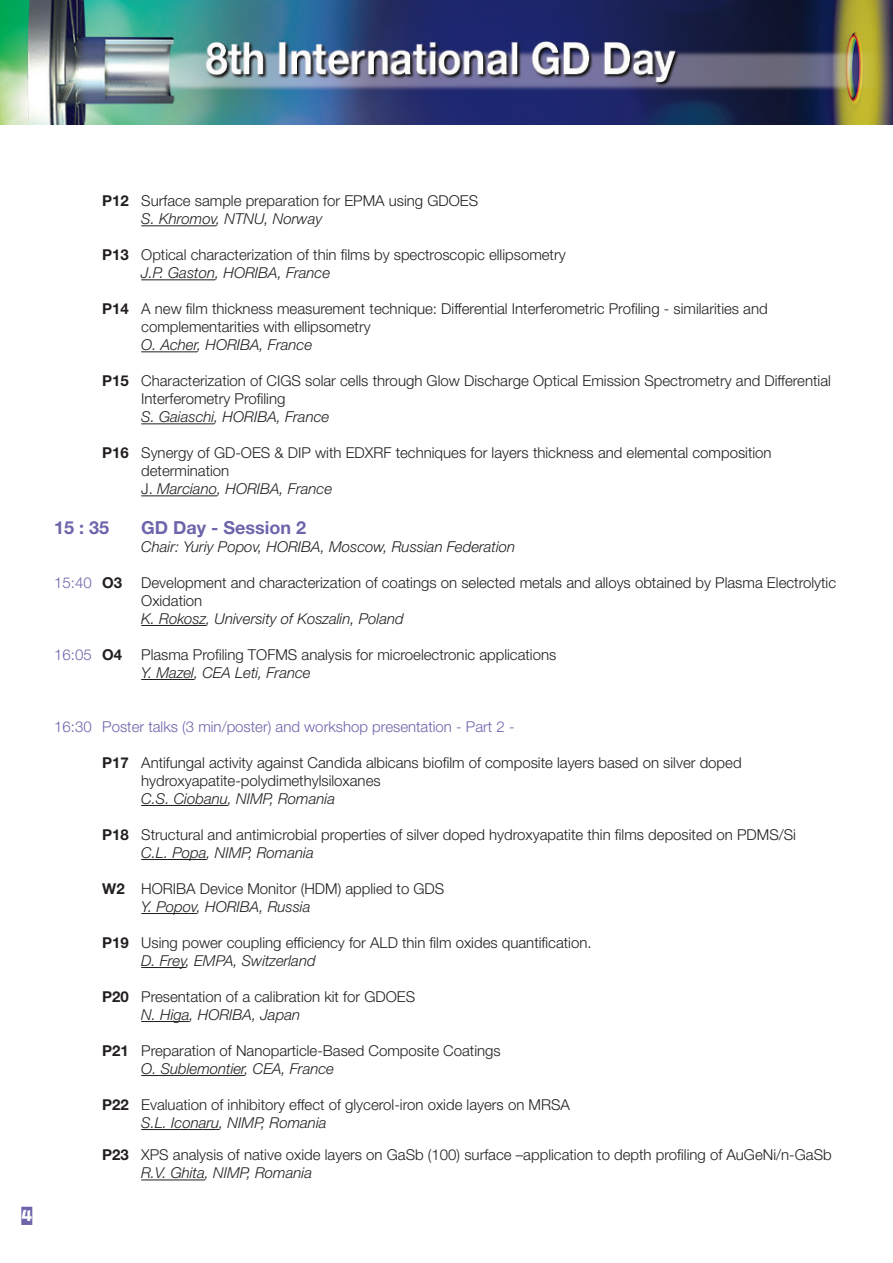
<style>
.page{position:relative;width:893px;height:1263px;background:#fff}
.page>*{position:absolute;margin:0;border:0;box-sizing:border-box;transform-origin:0 0}
.t1{font:700 18px "Helvetica Neue LT Std";color:#6d65ab}
.t2{font:300 15px/18px "Helvetica Neue LT Std";color:#231f20}
.t3{font:italic 300 15px "Helvetica Neue LT Std";color:#231f20}
.t4{font:300 15px "Helvetica Neue LT Std";color:#6d65ab}
.t5{font:15px "Adver Gothic Cam CTT";color:#6d65ab}
.s1{font-weight:700}
.s2{font-style:normal}
.s3{font-weight:700;color:#231f20}
.s4{font-style:italic}
</style>
<div class="page">
<img style="left:0;top:0;width:892px;height:125px">
<hr style="left:141px;top:225px;width:75px;height:1px;background:#231f20">
<hr style="left:141px;top:279px;width:74px;height:1px;background:#231f20">
<hr style="left:141px;top:351px;width:56px;height:1px;background:#231f20">
<hr style="left:141px;top:423px;width:73px;height:1px;background:#231f20">
<hr style="left:141px;top:495px;width:76px;height:1px;background:#231f20">
<hr style="left:141px;top:625px;width:65px;height:1px;background:#231f20">
<hr style="left:141px;top:679px;width:53px;height:1px;background:#231f20">
<hr style="left:141px;top:805px;width:87px;height:1px;background:#231f20">
<hr style="left:141px;top:859px;width:66px;height:1px;background:#231f20">
<hr style="left:141px;top:913px;width:56px;height:1px;background:#231f20">
<hr style="left:141px;top:967px;width:45px;height:1px;background:#231f20">
<hr style="left:141px;top:1021px;width:49px;height:1px;background:#231f20">
<hr style="left:141px;top:1075px;width:104px;height:1px;background:#231f20">
<hr style="left:141px;top:1129px;width:78px;height:1px;background:#231f20">
<hr style="left:141px;top:1179px;width:64px;height:1px;background:#231f20">
<p class="t5" style="left:22px;top:1206px;width:12px">4</p>
<p class="t2" style="left:102px;top:192px;width:378px"><span class="s1">P12</span> Surface sample preparation for EPMA using GDOES</p>
<p class="t3" style="left:141px;top:210px;width:183px">S. Khromov, NTNU, Norway</p>
<p class="t2" style="left:102px;top:246px;width:465px"><span class="s1">P13</span> Optical characterization of thin films by spectroscopic ellipsometry</p>
<p class="t3" style="left:141px;top:264px;width:190px">J.P. Gaston, HORIBA, France</p>
<p class="t2" style="left:141px;top:300px;width:628px;text-indent:-39px"><span class="s1">P14</span> A new film thickness measurement technique: Differential Interferometric Profiling - similarities and complementarities with ellipsometry</p>
<p class="t3" style="left:141px;top:336px;width:172px">O. Acher, HORIBA, France</p>
<p class="t2" style="left:141px;top:372px;width:691px;text-indent:-39px"><span class="s1">P15</span> Characterization of CIGS solar cells through Glow Discharge Optical Emission Spectrometry and Differential<br>Interferometry Profiling</p>
<p class="t3" style="left:141px;top:408px;width:190px">S. Gaiaschi, HORIBA, France</p>
<p class="t2" style="left:141px;top:444px;width:632px;text-indent:-39px"><span class="s1">P16</span> Synergy of GD-OES &amp; DIP with EDXRF techniques for layers thickness and elemental composition determination</p>
<p class="t3" style="left:141px;top:480px;width:192px"><span class="s2">J.</span> Marciano, HORIBA, France</p>
<p class="t1" style="left:54px;top:516px;width:57px">15 : 35</p>
<p class="t1" style="left:141px;top:516px;width:167px">GD Day - Session 2</p>
<p class="t3" style="left:141px;top:538px;width:376px">Chair: Yuriy Popov, HORIBA, Moscow, Russian Federation</p>
<p class="t4" style="left:54px;top:573px;width:70px">15:40 <span class="s3">O3</span></p>
<p class="t2" style="left:141px;top:573px;width:696px">Development and characterization of coatings on selected metals and alloys obtained by Plasma Electrolytic<br>Oxidation</p>
<p class="t3" style="left:141px;top:610px;width:264px">K. Rokosz, University of Koszalin, Poland</p>
<p class="t4" style="left:54px;top:645px;width:70px">16:05 <span class="s3">O4</span></p>
<p class="t2" style="left:141px;top:645px;width:417px">Plasma Profiling TOFMS analysis for microelectronic applications</p>
<p class="t3" style="left:141px;top:664px;width:171px">Y. Mazel, CEA Leti, France</p>
<p class="t4" style="left:54px;top:717px;width:462px">16:30 Poster talks (3 min/poster) and workshop presentation - Part 2 -</p>
<p class="t2" style="left:141px;top:753px;width:602px;text-indent:-39px"><span class="s1">P17</span> Antifungal activity against Candida albicans biofilm of composite layers based on silver doped hydroxyapatite-polydimethylsiloxanes</p>
<p class="t3" style="left:141px;top:790px;width:195px">C.S. Ciobanu, NIMP, Romania</p>
<p class="t2" style="left:102px;top:825px;width:695px"><span class="s1">P18</span> Structural and antimicrobial properties of silver doped hydroxyapatite thin films deposited on PDMS/Si</p>
<p class="t3" style="left:141px;top:844px;width:174px">C.L. Popa, NIMP, Romania</p>
<p class="t2" style="left:102px;top:879px;width:344px"><span class="s1">W2</span> HORIBA Device Monitor (HDM) applied to GDS</p>
<p class="t3" style="left:141px;top:898px;width:171px">Y. Popov, HORIBA, Russia</p>
<p class="t2" style="left:102px;top:933px;width:491px"><span class="s1">P19</span> Using power coupling efficiency for ALD thin film oxides quantification.</p>
<p class="t3" style="left:141px;top:952px;width:176px">D. Frey, EMPA, Switzerland</p>
<p class="t2" style="left:102px;top:987px;width:314px"><span class="s1">P20</span> Presentation of a calibration kit for GDOES</p>
<p class="t3" style="left:141px;top:1006px;width:160px">N. Higa, HORIBA, Japan</p>
<p class="t2" style="left:102px;top:1041px;width:400px"><span class="s1">P21</span> Preparation of Nanoparticle-Based Composite Coatings</p>
<p class="t3" style="left:141px;top:1060px;width:194px">O. Sublemontier, CEA, France</p>
<p class="t2" style="left:102px;top:1095px;width:469px"><span class="s1">P22</span> Evaluation of inhibitory effect of glycerol-iron oxide layers on MRSA</p>
<p class="t3" style="left:141px;top:1114px;width:187px">S.L. Iconaru, NIMP, Romania</p>
<p class="t2" style="left:141px;top:1146px;width:692px;text-indent:-39px"><span class="s1">P23</span> XPS analysis of native oxide layers on GaSb (100) surface –application to depth profiling of AuGeNi/n-GaSb<br><span class="s4">R.V. Ghita, NIMP, Romania</span></p>
</div>
